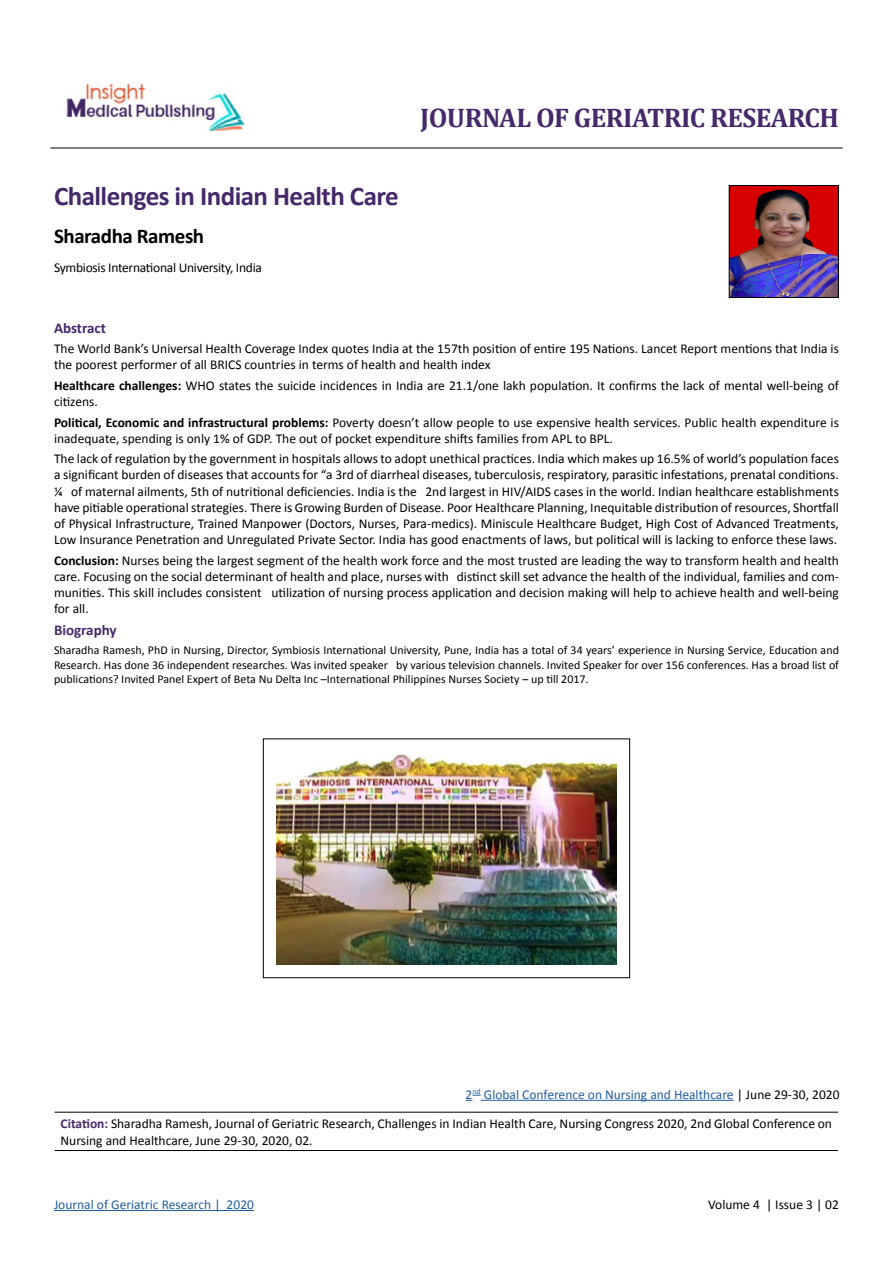
<style>
.page{position:relative;width:893px;height:1263px;background:#fff}
.page>*{position:absolute;margin:0;border:0;box-sizing:border-box;transform-origin:0 0}
.t1{font:700 27px "Calibri";letter-spacing:-.02em;color:#46296b}
.t2{font:700 27px "Cambria";letter-spacing:-.02em;color:#46296b}
.t3{font:700 21px "Calibri";letter-spacing:-.02em;color:#000}
.t4{font:700 15px "Calibri";color:#46296b}
.t5{font:13.5px/16.2px "Calibri";color:#000}
.t6{font:13.5px "Calibri";color:#215e9e}
.t7{font:13.5px "Calibri";letter-spacing:-.02em;color:#000}
.t8{font:12px/14.4px "Calibri";color:#000;text-align:justify}
.s1{font-weight:700}
.s2{color:#000}
.s3{font-weight:700;color:#46296b}
</style>
<div class="page">
<img style="left:731px;top:187px;width:106px;height:109px">
<div style="left:729px;top:185px;width:110px;height:113px;border:1px solid #000"></div>
<hr style="left:50px;top:148px;width:793px;height:1px;background:#000">
<img style="left:66px;top:82px;width:179px;height:49px">
<hr style="left:54px;top:1210px;width:200px;height:1px;background:#215e9e">
<hr style="left:55px;top:1112px;width:783px;height:1px;background:#000">
<hr style="left:55px;top:1150px;width:783px;height:1px;background:#000">
<svg style="left:466px;top:1095px;width:15px;height:6px"></svg>
<hr style="left:481px;top:1100px;width:253px;height:1px;background:#215e9e">
<div style="left:263px;top:738px;width:367px;height:240px;border:1px solid #000"></div>
<img style="left:277px;top:754px;width:339px;height:210px">
<h1 class="t1" style="left:54px;top:179px;width:346px">Challenges in Indian Health Care</h1>
<h2 class="t3" style="left:54px;top:223px;width:152px">Sharadha Ramesh</h2>
<p class="t7" style="left:54px;top:259px;width:209px">Symbiosis International University, India</p>
<h1 class="t2" style="left:420px;top:99px;width:420px">JOURNAL OF GERIATRIC RESEARCH</h1>
<p class="t4" style="left:54px;top:318px;width:53px">Abstract</p>
<p class="t5" style="left:54px;top:341px;width:786px">The World Bank’s Universal Health Coverage Index quotes India at the 157th position of entire 195 Nations. Lancet Report mentions that India is the poorest performer of all BRICS countries in terms of health and health index</p>
<p class="t5" style="left:54px;top:377px;width:786px"><span class="s1">Healthcare challenges:</span> WHO states the suicide incidences in India are 21.1/one lakh population. It confirms the lack of mental well-being of citizens.</p>
<p class="t5" style="left:54px;top:414px;width:786px"><span class="s1">Political, Economic and infrastructural problems:</span> Poverty doesn’t allow people to use expensive health services. Public health expenditure is inadequate, spending is only 1% of GDP. The out of pocket expenditure shifts families from APL to BPL.</p>
<p class="t5" style="left:54px;top:451px;width:786px;text-align:justify">The lack of regulation by the government in hospitals allows to adopt unethical practices. India which makes up 16.5% of world’s population faces a significant burden of diseases that accounts for “a 3rd of diarrheal diseases, tuberculosis, respiratory, parasitic infestations, prenatal conditions. ¼ of maternal ailments, 5th of nutritional deficiencies. India is the 2nd largest in HIV/AIDS cases in the world. Indian healthcare establishments have pitiable operational strategies. There is Growing Burden of Disease. Poor Healthcare Planning, Inequitable distribution of resources, Shortfall of Physical Infrastructure, Trained Manpower (Doctors, Nurses, Para-medics). Miniscule Healthcare Budget, High Cost of Advanced Treatments, Low Insurance Penetration and Unregulated Private Sector. India has good enactments of laws, but political will is lacking to enforce these laws.</p>
<p class="t5" style="left:54px;top:552px;width:786px;text-align:justify"><span class="s1">Conclusion:</span> Nurses being the largest segment of the health work force and the most trusted are leading the way to transform health and health care. Focusing on the social determinant of health and place, nurses with distinct skill set advance the health of the individual, families and com&shy;munities. This skill includes consistent utilization of nursing process application and decision making will help to achieve health and well-being for all.</p>
<p class="t4" style="left:54px;top:621px;width:64px">Biography</p>
<p class="t8" style="left:54px;top:643px;width:786px">Sharadha Ramesh, PhD in Nursing, Director, Symbiosis International University, Pune, India has a total of 34 years’ experience in Nursing Service, Education and Research. Has done 36 independent researches. Was invited speaker by various television channels. Invited Speaker for over 156 conferences. Has a broad list of publications? Invited Panel Expert of Beta Nu Delta Inc –International Philippines Nurses Society – up till 2017.</p>
<p class="t6" style="left:466px;top:1086px;width:375px">2<sup>nd</sup> Global Conference on Nursing and Healthcare <span class="s2">| June 29-30, 2020</span></p>
<p class="t5" style="left:61px;top:1116px;width:773px"><span class="s3">Citation:</span> Sharadha Ramesh, Journal of Geriatric Research, Challenges in Indian Health Care, Nursing Congress 2020, 2nd Global Conference on<br>Nursing and Healthcare, June 29-30, 2020, 02.</p>
<p class="t6" style="left:54px;top:1196px;width:202px">Journal of Geriatric Research | 2020</p>
<p class="t5" style="left:708px;top:1196px;width:132px">Volume 4 | Issue 3 | 02</p>
</div>
